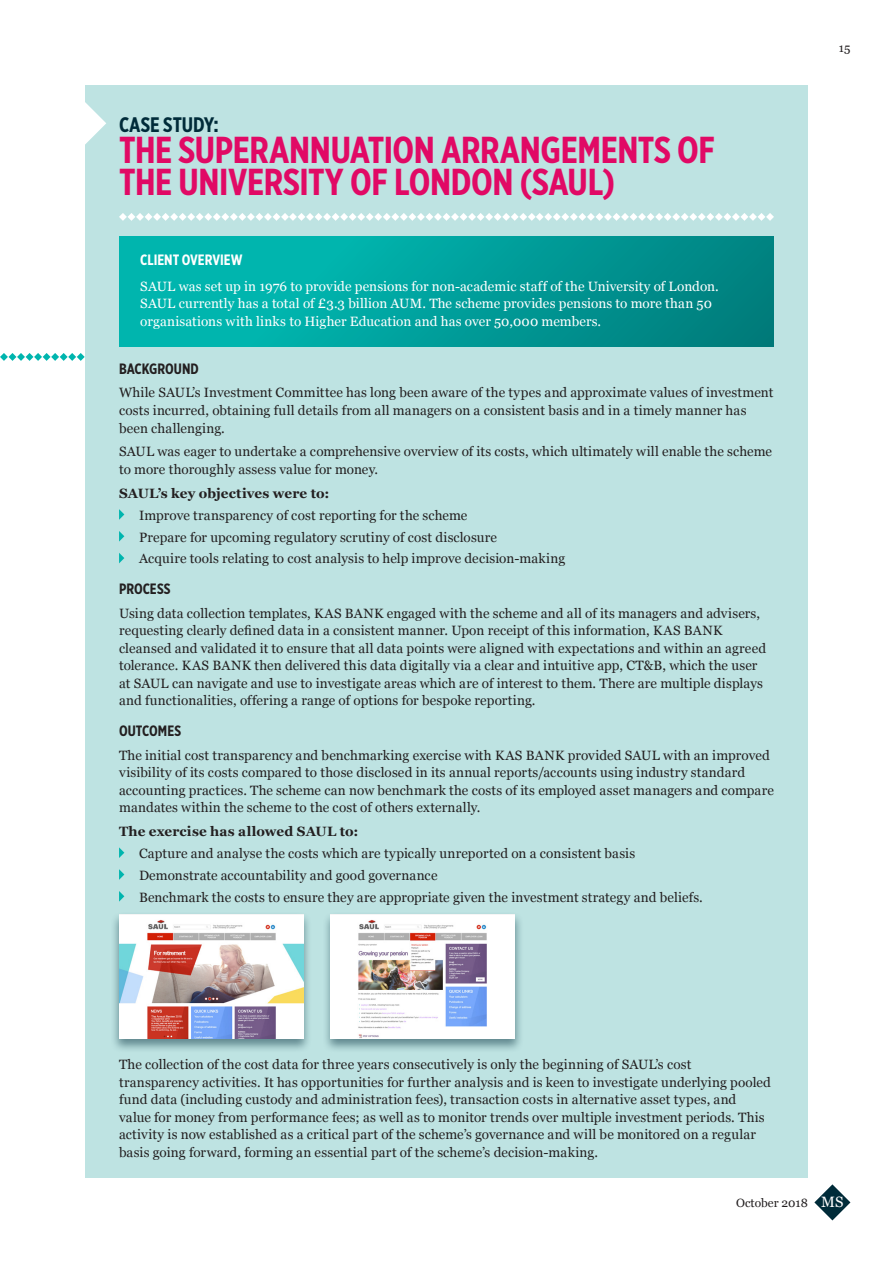
<style>
.page{position:relative;width:893px;height:1263px;background:#fff}
.page>*{position:absolute;margin:0;border:0;box-sizing:border-box;transform-origin:0 0}
.Sub_heading{font:700 37.5px/31.8px "Gotham X Narrow";letter-spacing:-.01em;color:#e10965}
.Sub_heading-2{font:700 21px "Gotham X Narrow";letter-spacing:-.005em;color:#002b39}
.Inline_heading{font:700 15px "Gotham X Narrow";color:#231f20}
.Inline_heading-2{font:700 15px "Gotham X Narrow";color:#fff}
.Body{font:13.5px/17.5px "Georgia";letter-spacing:.01em;color:#231f20}
.Body-2{font:13.5px/17.5px "Georgia";letter-spacing:.005em;color:#fff}
.Body-3{font:700 13.5px "Georgia";letter-spacing:.01em;color:#231f20}
.t1{font:12px "Georgia";color:#231f20}
.s1{font-size:15px;color:#fff}
</style>
<div class="page">
<svg style="left:0;top:353px;width:85px;height:8px"></svg>
<div style="left:85px;top:85px;width:723px;height:1093px;background:#bee3e2"></div>
<div style="left:119px;top:236px;width:655px;height:111px;background:linear-gradient(to right,#00c0b8,#008080)"></div>
<svg style="left:119px;top:509px;width:5px;height:11px"></svg>
<svg style="left:119px;top:531px;width:5px;height:11px"></svg>
<svg style="left:119px;top:553px;width:5px;height:10px"></svg>
<svg style="left:119px;top:847px;width:5px;height:11px"></svg>
<svg style="left:119px;top:869px;width:5px;height:11px"></svg>
<svg style="left:119px;top:891px;width:5px;height:11px"></svg>
<svg style="left:85px;top:102px;width:21px;height:43px"></svg>
<svg style="left:119px;top:213px;width:655px;height:8px"></svg>
<div style="left:110px;top:911px;width:202px;height:142px;background:#002b39;opacity:.5"></div>
<img style="left:119px;top:914px;width:184px;height:125px">
<div style="left:322px;top:911px;width:202px;height:142px;background:#002b39;opacity:.5"></div>
<img style="left:330px;top:914px;width:185px;height:125px">
<svg style="left:814px;top:1184px;width:36px;height:36px"></svg>
<p class="Sub_heading-2" style="left:119px;top:111px;width:101px">CASE STUDY:</p>
<p class="Sub_heading" style="left:119px;top:134px;width:597px">THE SUPERANNUATION ARRANGEMENTS OF<br>THE UNIVERSITY OF LONDON (SAUL)</p>
<p class="Inline_heading-2" style="left:140px;top:250px;width:104px">CLIENT OVERVIEW</p>
<p class="Body-2" style="left:140px;top:277px;width:580px">SAUL was set up in 1976 to provide pensions for non-academic staff of the University of London.<br>SAUL currently has a total of £3.3 billion AUM. The scheme provides pensions to more than 50 organisations with links to Higher Education and has over 50,000 members.</p>
<p class="Inline_heading" style="left:119px;top:359px;width:81px">BACKGROUND</p>
<p class="Body" style="left:119px;top:384px;width:656px">While SAUL’s Investment Committee has long been aware of the types and approximate values of investment costs incurred, obtaining full details from all managers on a consistent basis and in a timely manner has been challenging.</p>
<p class="Body" style="left:119px;top:443px;width:654px">SAUL was eager to undertake a comprehensive overview of its costs, which ultimately will enable the scheme to more thoroughly assess value for money.</p>
<p class="Body-3" style="left:119px;top:486px;width:212px">SAUL’s key objectives were to:</p>
<p class="Body" style="left:139px;top:506px;width:330px">Improve transparency of cost reporting for the scheme</p>
<p class="Body" style="left:139px;top:528px;width:360px">Prepare for upcoming regulatory scrutiny of cost disclosure</p>
<p class="Body" style="left:139px;top:550px;width:428px">Acquire tools relating to cost analysis to help improve decision-making</p>
<p class="Inline_heading" style="left:119px;top:579px;width:53px">PROCESS</p>
<p class="Body" style="left:119px;top:604px;width:649px">Using data collection templates, KAS BANK engaged with the scheme and all of its managers and advisers, requesting clearly defined data in a consistent manner. Upon receipt of this information, KAS BANK cleansed and validated it to ensure that all data points were aligned with expectations and within an agreed tolerance. KAS BANK then delivered this data digitally via a clear and intuitive app, CT&amp;B, which the user at SAUL can navigate and use to investigate areas which are of interest to them. There are multiple displays and functionalities, offering a range of options for bespoke reporting.</p>
<p class="Inline_heading" style="left:119px;top:721px;width:64px">OUTCOMES</p>
<p class="Body" style="left:119px;top:746px;width:656px">The initial cost transparency and benchmarking exercise with KAS BANK provided SAUL with an improved visibility of its costs compared to those disclosed in its annual reports/accounts using industry standard accounting practices. The scheme can now benchmark the costs of its employed asset managers and compare mandates within the scheme to the cost of others externally.</p>
<p class="Body-3" style="left:119px;top:824px;width:241px">The exercise has allowed SAUL to:</p>
<p class="Body" style="left:139px;top:844px;width:498px">Capture and analyse the costs which are typically unreported on a consistent basis</p>
<p class="Body" style="left:139px;top:866px;width:300px">Demonstrate accountability and good governance</p>
<p class="Body" style="left:139px;top:888px;width:565px">Benchmark the costs to ensure they are appropriate given the investment strategy and beliefs.</p>
<p class="t1" style="left:839px;top:41px;width:13px">15</p>
<p class="Body" style="left:119px;top:1056px;width:653px">The collection of the cost data for three years consecutively is only the beginning of SAUL’s cost transparency activities. It has opportunities for further analysis and is keen to investigate underlying pooled fund data (including custody and administration fees), transaction costs in alternative asset types, and value for money from performance fees; as well as to monitor trends over multiple investment periods. This activity is now established as a critical part of the scheme’s governance and will be monitored on a regular basis going forward, forming an essential part of the scheme’s decision-making.</p>
<p class="t1" style="left:736px;top:1196px;width:109px">October 2018 <span class="s1">MS</span></p>
</div>
